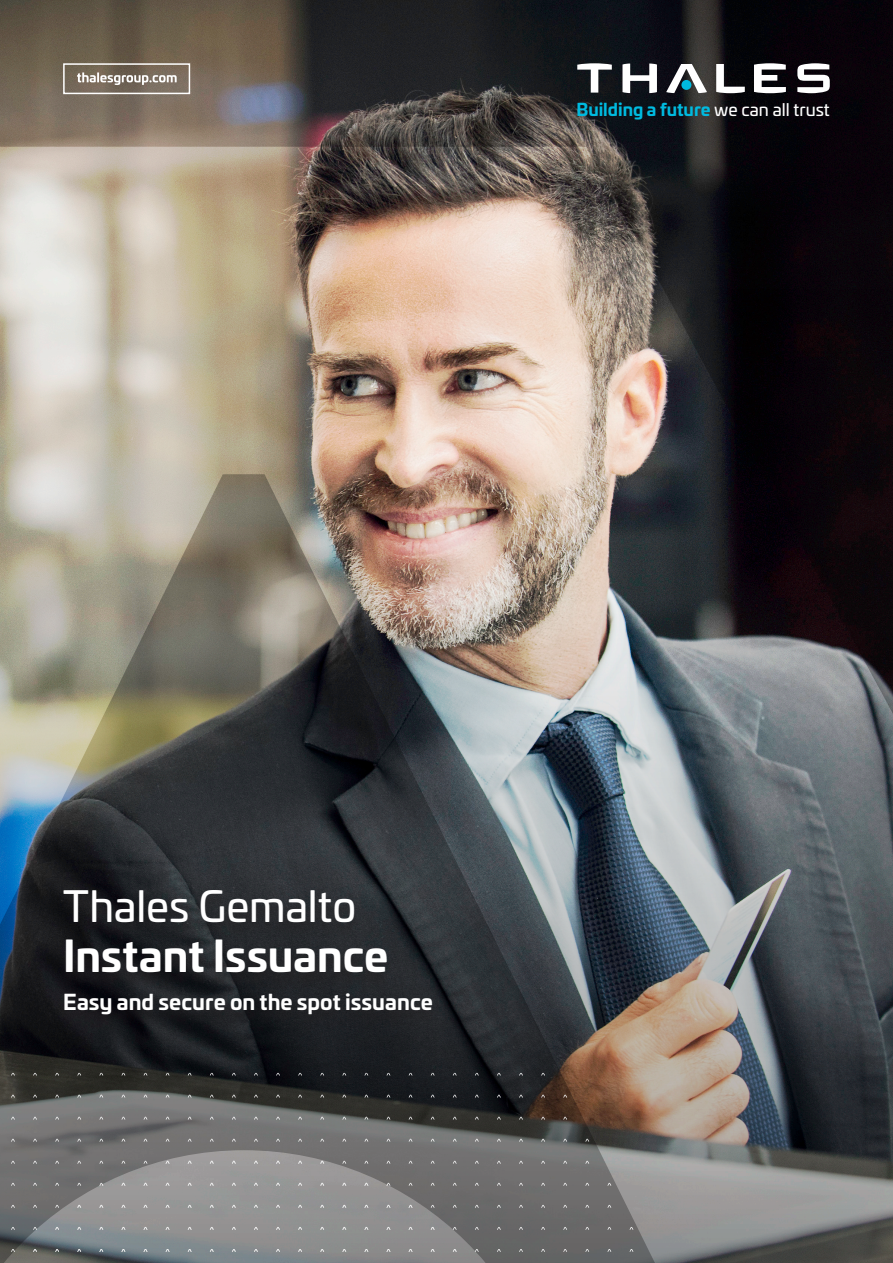
<style>
.page{position:relative;width:893px;height:1263px;background:#fff}
.page>*{position:absolute;margin:0;border:0;box-sizing:border-box;transform-origin:0 0}
.t1{font:700 42px/50.4px "Univia Pro";color:#fff}
.t2{font:700 21px "Univia Pro";letter-spacing:.005em;color:#fff}
.t3{font:700 17.1px "Univia Pro";color:#00badf}
.s1{font-weight:400;color:#fff}
.s2{font-weight:400}
</style>
<div class="page">
<img style="left:0;top:0;width:893px;height:147px">
<img style="left:0;top:147px;width:893px;height:1116px">
<svg style="left:77px;top:72px;width:100px;height:13px"></svg>
<div style="left:63px;top:63px;width:127px;height:31px;border:2px solid #fff"></div>
<svg style="left:797px;top:63px;width:33px;height:30px"></svg>
<svg style="left:754px;top:63px;width:32px;height:30px"></svg>
<svg style="left:716px;top:64px;width:29px;height:29px"></svg>
<svg style="left:666px;top:64px;width:41px;height:29px"></svg>
<div style="left:681px;top:80px;width:10px;height:10px;background:#00badf;border-radius:50%"></div>
<svg style="left:622px;top:64px;width:35px;height:29px"></svg>
<svg style="left:577px;top:63px;width:35px;height:30px"></svg>
<div style="left:56px;top:890px;width:384px;height:141px;background:#231f20;opacity:.6"></div>
<p class="t3" style="left:576px;top:96px;width:255px">Building a future <span class="s1">we can all trust</span></p>
<p class="t1" style="left:63px;top:878px;width:327px"><span class="s2">Thales Gemalto<br></span>Instant Issuance</p>
<p class="t2" style="left:63px;top:986px;width:371px">Easy and secure on the spot issuance</p>
</div>
